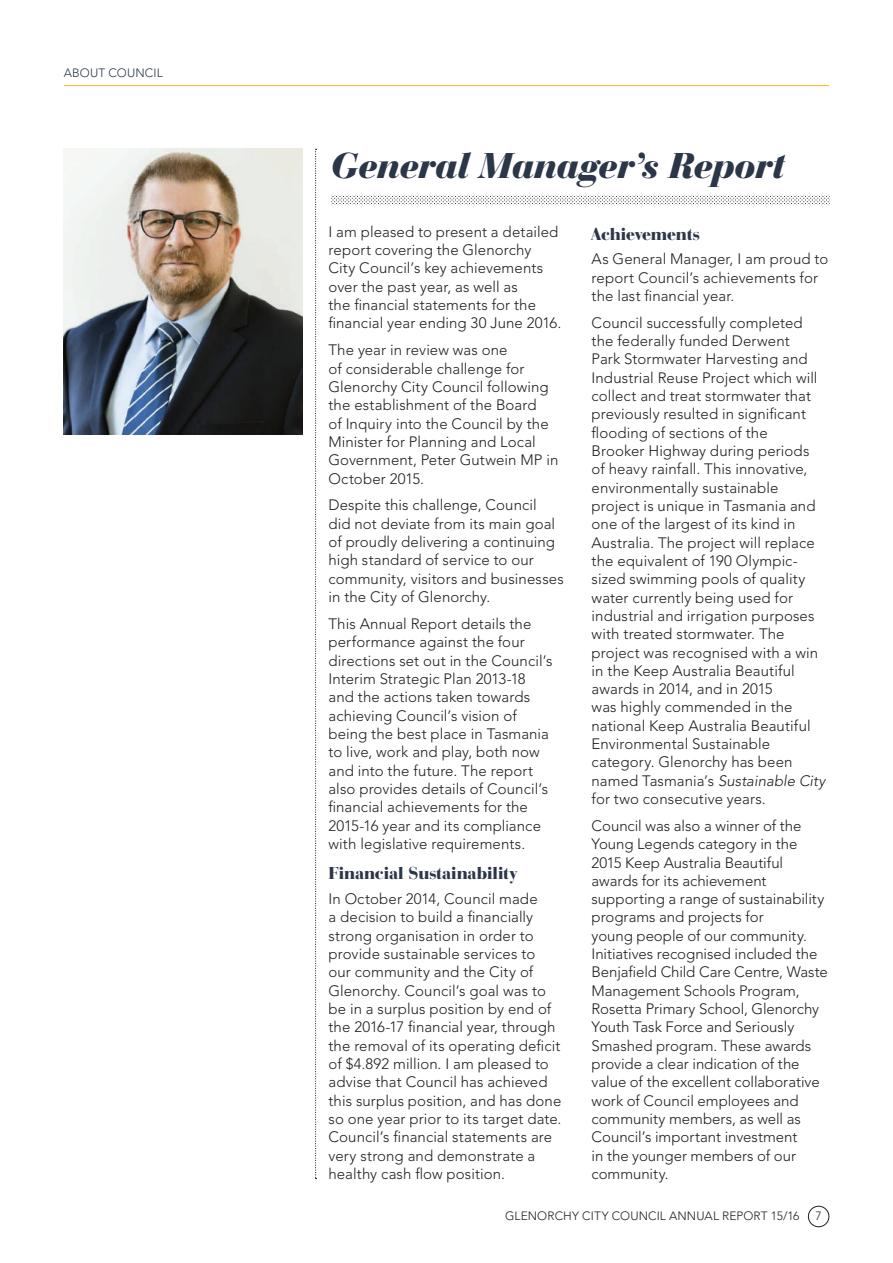
<style>
.page{position:relative;width:893px;height:1263px;background:#fff}
.page>*{position:absolute;margin:0;border:0;box-sizing:border-box;transform-origin:0 0}
.t1{font:italic 900 37.5px "Bauer Bodoni BT";letter-spacing:-.005em;color:#2b3648}
.t2{font:900 18px "Bauer Bodoni BT";letter-spacing:-.01em;color:#2b3648}
.t3{font:300 15px/18.3px "Avenir LT Std";letter-spacing:.005em;color:#231f20}
.t4{font:300 12px "Avenir LT Std";letter-spacing:.015em;color:#231f20}
.t5{font:300 12px "Avenir LT Std";letter-spacing:.015em;color:#2b3648}
.s1{font-style:italic}
</style>
<div class="page">
<div style="left:808px;top:1206px;width:21px;height:21px;border:1px solid #231f20;border-radius:50%"></div>
<hr style="left:64px;top:85px;width:765px;height:1px;background:#fcb81f">
<img style="left:64px;top:149px;width:239px;height:285px">
<svg style="left:315px;top:149px;width:2px;height:1030px"></svg>
<svg style="left:332px;top:195px;width:497px;height:9px"></svg>
<p class="t5" style="left:64px;top:66px;width:100px">ABOUT COUNCIL</p>
<h1 class="t1" style="left:332px;top:142px;width:455px">General Manager’s Report</h1>
<p class="t3" style="left:328px;top:222px;width:234px">I am pleased to present a detailed report covering the Glenorchy<br>City Council’s key achievements over the past year, as well as<br>the financial statements for the financial year ending 30 June 2016.</p>
<p class="t3" style="left:328px;top:341px;width:231px">The year in review was one<br>of considerable challenge for<br>Glenorchy City Council following the establishment of the Board<br>of Inquiry into the Council by the<br>Minister for Planning and Local<br>Government, Peter Gutwein MP in<br>October 2015.</p>
<p class="t3" style="left:328px;top:496px;width:237px">Despite this challenge, Council<br>did not deviate from its main goal of proudly delivering a continuing high standard of service to our community, visitors and businesses in the City of Glenorchy.</p>
<p class="t3" style="left:328px;top:615px;width:226px">This Annual Report details the performance against the four directions set out in the Council’s<br>Interim Strategic Plan 2013-18 and the actions taken towards achieving Council’s vision of being the best place in Tasmania to live, work and play, both now and into the future. The report also provides details of Council’s financial achievements for the<br>2015-16 year and its compliance with legislative requirements.</p>
<p class="t2" style="left:328px;top:862px;width:190px">Financial Sustainability</p>
<p class="t3" style="left:328px;top:890px;width:235px">In October 2014, Council made<br>a decision to build a financially strong organisation in order to provide sustainable services to<br>our community and the City of<br>Glenorchy. Council’s goal was to be in a surplus position by end of the 2016-17 financial year, through the removal of its operating deficit of $4.892 million. I am pleased to advise that Council has achieved this surplus position, and has done so one year prior to its target date.<br>Council’s financial statements are very strong and demonstrate a healthy cash flow position.</p>
<p class="t2" style="left:592px;top:222px;width:110px">Achievements</p>
<p class="t3" style="left:592px;top:250px;width:238px">As General Manager, I am proud to report Council’s achievements for the last financial year.</p>
<p class="t3" style="left:592px;top:314px;width:235px">Council successfully completed the federally funded Derwent<br>Park Stormwater Harvesting and<br>Industrial Reuse Project which will collect and treat stormwater that previously resulted in significant flooding of sections of the<br>Brooker Highway during periods of heavy rainfall. This innovative, environmentally sustainable project is unique in Tasmania and one of the largest of its kind in<br>Australia. The project will replace the equivalent of 190 Olympic&shy;sized swimming pools of quality water currently being used for industrial and irrigation purposes with treated stormwater. The project was recognised with a win in the Keep Australia Beautiful awards in 2014, and in 2015<br>was highly commended in the national Keep Australia Beautiful<br>Environmental Sustainable category. Glenorchy has been named Tasmania’s <span class="s1">Sustainable City </span>for two consecutive years.</p>
<p class="t3" style="left:592px;top:817px;width:238px">Council was also a winner of the<br>Young Legends category in the<br>2015 Keep Australia Beautiful awards for its achievement supporting a range of sustainability programs and projects for<br>young people of our community.<br>Initiatives recognised included the<br>Benjafield Child Care Centre, Waste<br>Management Schools Program,<br>Rosetta Primary School, Glenorchy<br>Youth Task Force and Seriously<br>Smashed program. These awards provide a clear indication of the value of the excellent collaborative work of Council employees and community members, as well as<br>Council’s important investment<br>in the younger members of our community.</p>
<p class="t4" style="left:505px;top:1209px;width:296px">GLENORCHY CITY COUNCIL ANNUAL REPORT 15/16</p>
<p class="t4" style="left:815px;top:1209px;width:8px">7</p>
</div>
